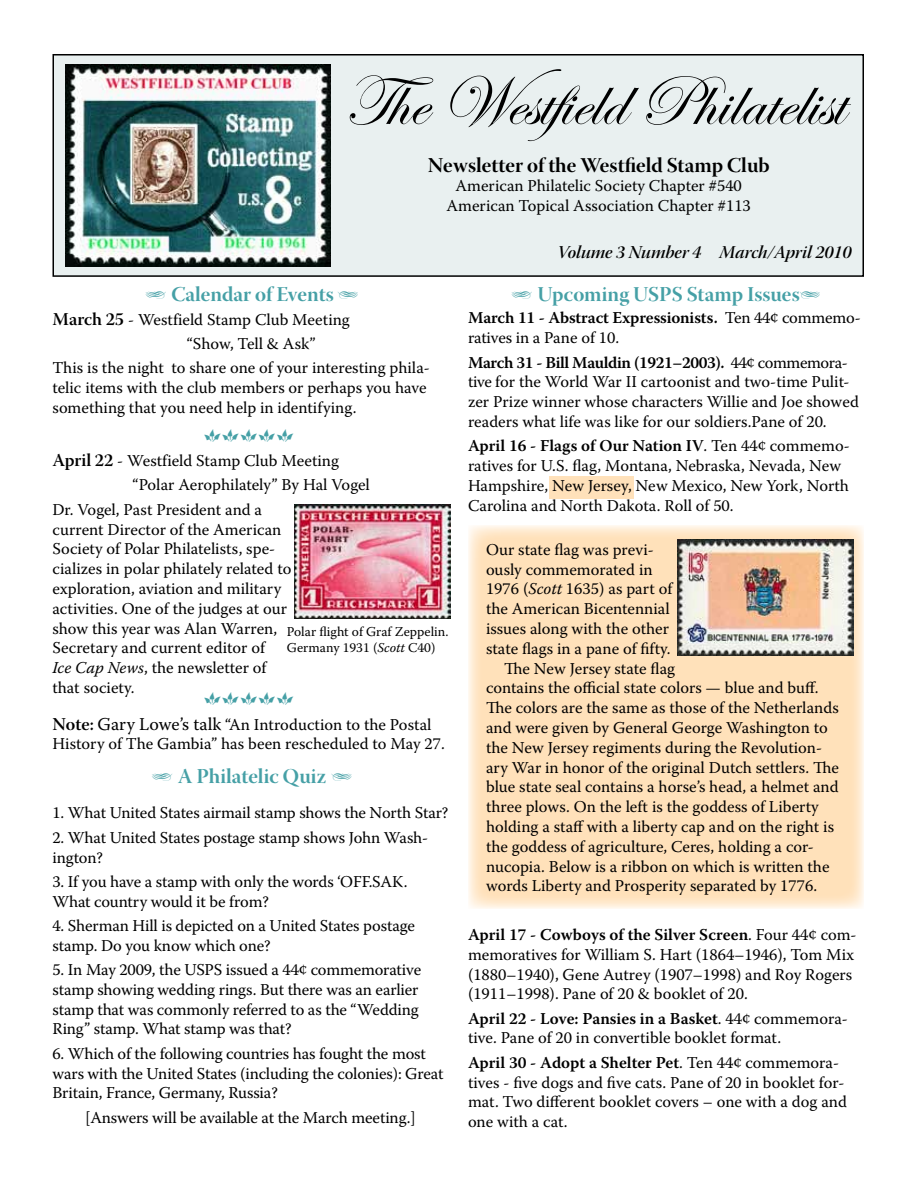
<style>
.page{position:relative;width:918px;height:1188px;background:#fff}
.page>*{position:absolute;margin:0;border:0;box-sizing:border-box;transform-origin:0 0}
.t1{font:72px "Edwardian Script ITC";color:#000}
.t2{font:27px "Warnock Pro Semibold Disp";color:#46a0a6}
.t3{font:21px "Warnock Pro Bold Disp";color:#46a0a6}
.t4{font:21px "Warnock Pro Bold Disp";color:#000}
.t5{font:18px "Warnock Pro Semibold It Disp";color:#000}
.t6{font:16.5px/19.8px "Warnock Pro";color:#000}
.t7{font:13.5px/16.2px "Warnock Pro";color:#000}
.s1{font-family:"Warnock Pro Semibold Subh";font-size:18px}
.s2{font-style:italic}
.s3{font-size:18px}
.s4{font-weight:600}
</style>
<div class="page">
<div style="left:549px;top:476px;width:84px;height:22px;background:#ffe1ba"></div>
<div style="left:468px;top:525px;width:396px;height:384px;background:#ffe1ba"></div>
<div style="left:53px;top:55px;width:810px;height:221px;background:#e9f0f0"></div>
<div style="left:52px;top:54px;width:812px;height:223px;border:2px solid #000"></div>
<img style="left:65px;top:65px;width:265px;height:201px">
<img style="left:295px;top:504px;width:155px;height:114px">
<img style="left:677px;top:540px;width:177px;height:115px">
<h1 class="t1" style="left:344px;top:62px;width:501px">The Westfield Philatelist</h1>
<p class="t4" style="left:428px;top:152px;width:343px">Newsletter of the Westfield Stamp Club</p>
<p class="t6" style="left:447px;top:176px;width:306px;text-align:center">American Philatelic Society Chapter #540<br>American Topical Association Chapter #113</p>
<p class="t5" style="left:557px;top:241px;width:296px">Volume 3 Number 4 March/April 2010</p>
<p class="t3" style="left:146px;top:281px;width:214px">• Calendar of Events •</p>
<p class="t3" style="left:512px;top:281px;width:310px">• Upcoming USPS Stamp Issues•</p>
<p class="t6" style="left:52px;top:309px;width:299px"><span class="s1">March 25</span> - Westfield Stamp Club Meeting</p>
<p class="t6" style="left:187px;top:333px;width:130px">“Show, Tell &amp; Ask”</p>
<p class="t6" style="left:53px;top:358px;width:379px">This is the night to share one of your interesting phila-</p>
<p class="t6" style="left:53px;top:377px;width:376px">telic items with the club members or perhaps you have something that you need help in identifying.</p>
<p class="t6" style="left:52px;top:451px;width:288px"><span class="s1">April 22</span> - Westfield Stamp Club Meeting</p>
<p class="t6" style="left:133px;top:475px;width:239px">“Polar Aerophilately” By Hal Vogel</p>
<p class="t6" style="left:52px;top:499px;width:211px">Dr. Vogel, Past President and a</p>
<p class="t6" style="left:52px;top:519px;width:240px">current Director of the American<br>Society of Polar Philatelists, spe&shy;cializes in polar philately related to exploration, aviation and military activities. One of the judges at our show this year was Alan Warren,<br>Secretary and current editor of<br><span class="s2">Ice Cap News</span>, the newsletter of that society.</p>
<p class="t6" style="left:52px;top:714px;width:394px"><span class="s1">Note:</span> <span class="s3">Gary Lowe’s talk</span> “An Introduction to the Postal<br>History of The Gambia” has been rescheduled to May 27.</p>
<p class="t3" style="left:152px;top:764px;width:201px">• A Philatelic Quiz •</p>
<p class="t6" style="left:468px;top:308px;width:394px"><span class="s4">March 11 - Abstract Expressionists.</span> Ten 44¢ commemo&shy;ratives in a Pane of 10.</p>
<p class="t6" style="left:468px;top:352px;width:392px"><span class="s4">March 31 - Bill Mauldin (1921–2003).</span> 44¢ commemora&shy;tive for the World War II cartoonist and two-time Pulit&shy;zer Prize winner whose characters Willie and Joe showed readers what life was like for our soldiers.Pane of 20.</p>
<p class="t6" style="left:468px;top:436px;width:383px"><span class="s4">April 16 - Flags of Our Nation IV</span>. Ten 44¢ commemo&shy;ratives for U.S. flag, Montana, Nebraska, Nevada, New Hampshire, New Jersey, New Mexico, New York, North Carolina and North Dakota. Roll of 50.</p>
<p class="t6" style="left:486px;top:539px;width:169px">Our state flag was previ-</p>
<p class="t6" style="left:486px;top:559px;width:168px">ously commemorated in</p>
<p class="t6" style="left:486px;top:579px;width:188px">1976 (<span class="s2">Scott</span> 1635) as part of</p>
<p class="t6" style="left:486px;top:599px;width:185px">the American Bicentennial</p>
<p class="t6" style="left:486px;top:618px;width:185px">issues along with the other</p>
<p class="t6" style="left:486px;top:638px;width:186px">state flags in a pane of fifty.</p>
<p class="t6" style="left:504px;top:658px;width:173px">The New Jersey state flag</p>
<p class="t6" style="left:486px;top:678px;width:334px">contains the official state colors — blue and buff.</p>
<p class="t6" style="left:486px;top:698px;width:354px">The colors are the same as those of the Netherlands</p>
<p class="t6" style="left:486px;top:717px;width:343px">and were given by General George Washington to</p>
<p class="t6" style="left:486px;top:737px;width:338px">the New Jersey regiments during the Revolution-</p>
<p class="t6" style="left:486px;top:757px;width:355px">ary War in honor of the original Dutch settlers. The</p>
<p class="t6" style="left:486px;top:777px;width:354px">blue state seal contains a horse’s head, a helmet and</p>
<p class="t6" style="left:486px;top:797px;width:334px">three plows. On the left is the goddess of Liberty</p>
<p class="t6" style="left:486px;top:816px;width:350px">holding a staff with a liberty cap and on the right is</p>
<p class="t6" style="left:486px;top:836px;width:329px">the goddess of agriculture, Ceres, holding a cor-</p>
<p class="t6" style="left:486px;top:856px;width:345px">nucopia. Below is a ribbon on which is written the</p>
<p class="t6" style="left:486px;top:876px;width:333px">words Liberty and Prosperity separated by 1776.</p>
<p class="t6" style="left:468px;top:924px;width:390px"><span class="s4">April 17 - Cowboys of the Silver Screen</span>. Four 44¢ com&shy;memoratives for William S. Hart (1864–1946), Tom Mix (1880–1940), Gene Autrey (1907–1998) and Roy Rogers (1911–1998). Pane of 20 &amp; booklet of 20.</p>
<p class="t6" style="left:468px;top:1008px;width:381px"><span class="s4">April 22 - Love: Pansies in a Basket</span>. 44¢ commemora&shy;tive. Pane of 20 in convertible booklet format.</p>
<p class="t6" style="left:468px;top:1052px;width:380px"><span class="s4">April 30 - Adopt a Shelter Pet</span>. Ten 44¢ commemora&shy;tives - five dogs and five cats. Pane of 20 in booklet for&shy;mat. Two different booklet covers – one with a dog and one with a cat.</p>
<h2 class="t2" style="left:203px;top:416px;width:92px">yyyyy</h2>
<p class="t7" style="left:287px;top:623px;width:163px">Polar flight of Graf Zeppelin.<br>Germany 1931 (<span class="s2">Scott</span> C40)</p>
<h2 class="t2" style="left:203px;top:679px;width:92px">yyyyy</h2>
<p class="t6" style="left:52px;top:803px;width:397px">1. What United States airmail stamp shows the North Star?</p>
<p class="t6" style="left:52px;top:827px;width:377px">2. What United States postage stamp shows John Wash&shy;ington?</p>
<p class="t6" style="left:52px;top:871px;width:356px">3. If you have a stamp with only the words ‘OFF.SAK.<br>What country would it be from?</p>
<p class="t6" style="left:52px;top:915px;width:364px">4. Sherman Hill is depicted on a United States postage stamp. Do you know which one?</p>
<p class="t6" style="left:52px;top:959px;width:370px">5. In May 2009, the USPS issued a 44¢ commemorative stamp showing wedding rings. But there was an earlier stamp that was commonly referred to as the “Wedding Ring” stamp. What stamp was that?</p>
<p class="t6" style="left:52px;top:1043px;width:393px">6. Which of the following countries has fought the most wars with the United States (including the colonies): Great<br>Britain, France, Germany, Russia?</p>
<p class="t6" style="left:85px;top:1107px;width:332px">[Answers will be available at the March meeting.]</p>
</div>
